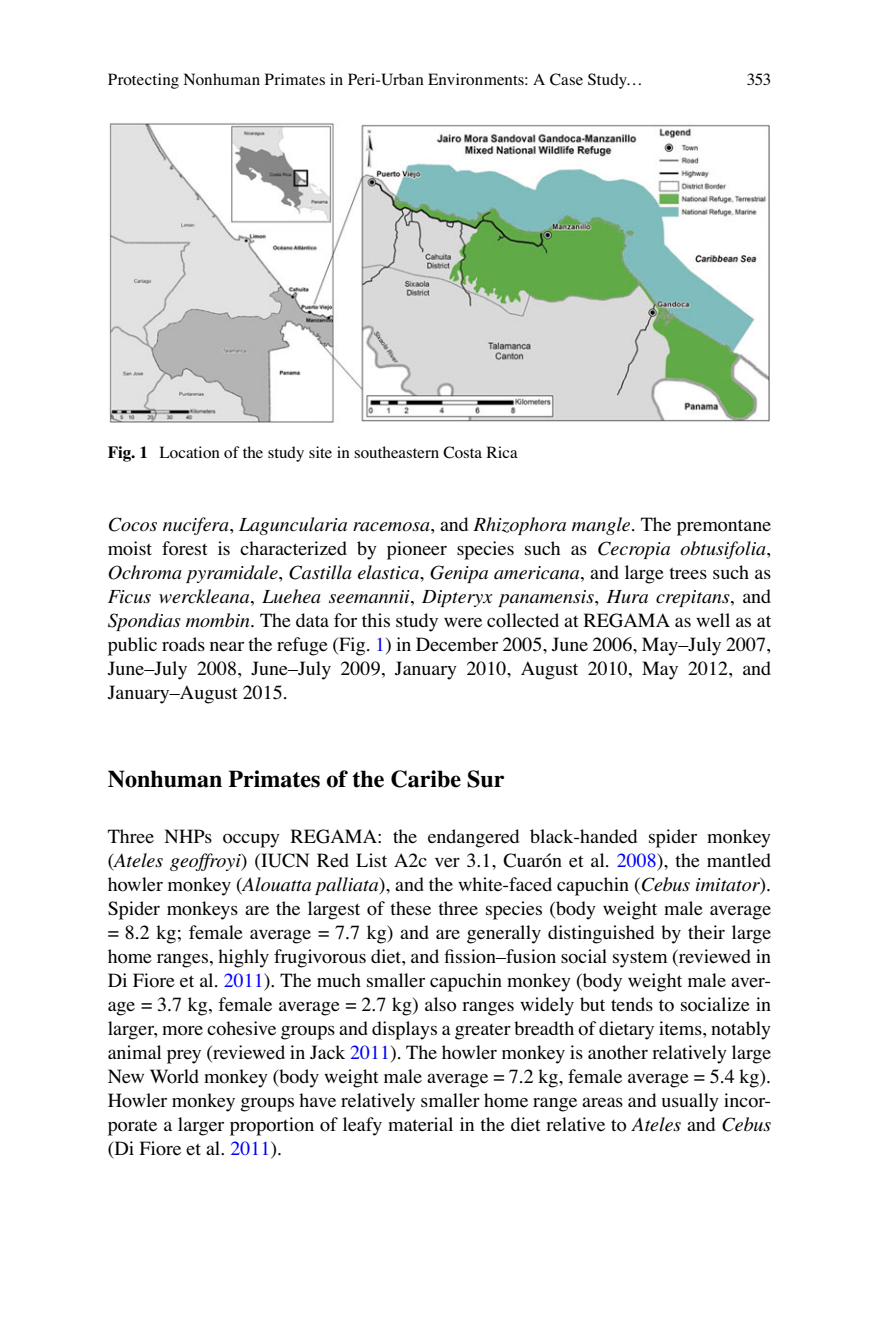
<style>
.page{position:relative;width:879px;height:1333px;background:#fff}
.page>*{position:absolute;margin:0;border:0;box-sizing:border-box;transform-origin:0 0}
.t1{font:700 24px "Lpmssf Times";color:#000}
.t2{font:20px/24px "Qrhjrx Times";color:#000;text-align:justify}
.t3{font:italic 20px/24px "Kbsbpv Times";color:#000}
.t4{font:17px "Qrhjrx Times";color:#000}
.s1{font-family:"Lpmssf Times";font-weight:700}
.s2{font-family:"Qrhjrx Times";font-style:normal}
.s3{font-family:"Kbsbpv Times";font-style:italic}
.s4{color:#0000fa}
</style>
<div class="page">
<img style="left:109px;top:123px;width:661px;height:299px">
<p class="t4" style="left:108px;top:73px;width:536px">Protecting Nonhuman Primates in Peri-Urban Environments: A Case Study…</p>
<p class="t4" style="left:747px;top:73px;width:26px">353</p>
<p class="t4" style="left:108px;top:445px;width:411px"><span class="s1">Fig. 1</span> Location of the study site in southeastern Costa Rica</p>
<p class="t3" style="left:108px;top:514px;width:665px">Cocos nucifera <span class="s2">,</span> Laguncularia racemosa <span class="s2">, and</span> Rhizophora mangle <span class="s2">. The premontane</span></p>
<p class="t2" style="left:108px;top:538px;width:665px">moist forest is characterized by pioneer species such as <span class="s3">Cecropia obtusifolia</span> ,</p>
<p class="t3" style="left:108px;top:562px;width:665px">Ochroma pyramidale <span class="s2">,</span> Castilla elastica <span class="s2">,</span> Genipa americana <span class="s2">, and large trees such as<br></span>Ficus werckleana <span class="s2">,</span> Luehea seemannii <span class="s2">,</span> Dipteryx panamensis <span class="s2">,</span> Hura crepitans <span class="s2">, and</span></p>
<p class="t2" style="left:108px;top:610px;width:665px"><span class="s3">Spondias mombin</span> . The data for this study were collected at REGAMA as well as at public roads near the refuge (Fig. <span class="s4">1</span> ) in December 2005, June 2006, May–July 2007, June–July 2008, June–July 2009, January 2010, August 2010, May 2012, and January–August 2015.</p>
<p class="t1" style="left:108px;top:770px;width:398px">Nonhuman Primates of the Caribe Sur</p>
<p class="t2" style="left:108px;top:826px;width:665px">Three NHPs occupy REGAMA: the endangered black-handed spider monkey ( <span class="s3">Ateles geoffroyi</span> ) (IUCN Red List A2c ver 3.1, Cuarón et al. <span class="s4">2008</span> ), the mantled howler monkey ( <span class="s3">Alouatta palliata</span> ), and the white-faced capuchin ( <span class="s3">Cebus imitator</span> ).<br>Spider monkeys are the largest of these three species (body weight male average = 8.2 kg; female average = 7.7 kg) and are generally distinguished by their large home ranges, highly frugivorous diet, and fission–fusion social system (reviewed in Di Fiore et al. <span class="s4">2011</span> ). The much smaller capuchin monkey (body weight male aver&shy;age = 3.7 kg, female average = 2.7 kg) also ranges widely but tends to socialize in larger, more cohesive groups and displays a greater breadth of dietary items, notably animal prey (reviewed in Jack <span class="s4">2011</span> ). The howler monkey is another relatively large New World monkey (body weight male average = 7.2 kg, female average = 5.4 kg).<br>Howler monkey groups have relatively smaller home range areas and usually incor&shy;porate a larger proportion of leafy material in the diet relative to <span class="s3">Ateles</span> and <span class="s3">Cebus </span>(Di Fiore et al. <span class="s4">2011</span> ).</p>
</div>
